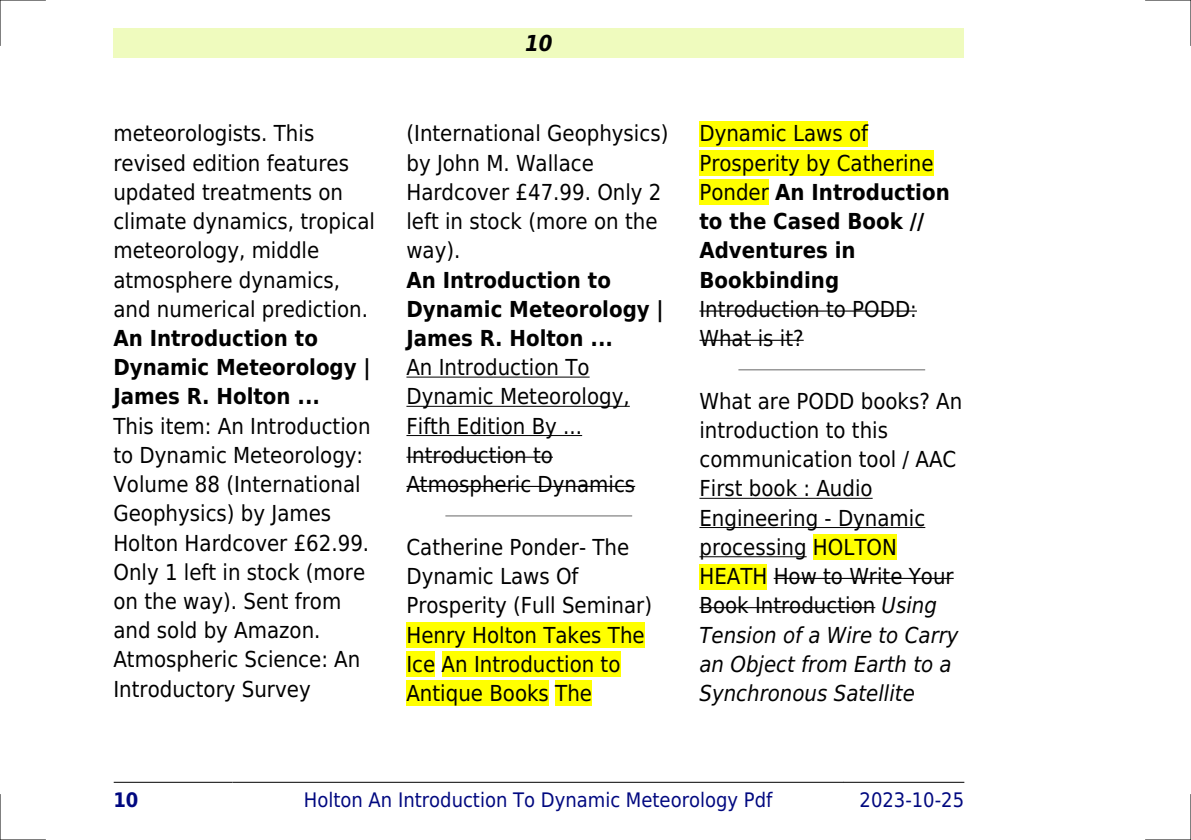
<style>
.page{position:relative;width:1191px;height:840px;background:#fff}
.page>*{position:absolute;margin:0;border:0;box-sizing:border-box;transform-origin:0 0}
.t1{font:22px/29.2px "DejaVu Sans Condensed";color:#000}
.t2{font:700 22px/29.2px "DejaVu Sans Condensed";color:#000}
.t3{font:italic 700 22px "DejaVu Sans Condensed";color:#000}
.t4{font:20px "DejaVu Sans Condensed";color:#000880}
.t5{font:700 20px "DejaVu Sans Condensed";color:#000880}
.s1{font-weight:400}
.s2{font-style:italic}
</style>
<div class="page">
<div style="left:113px;top:28px;width:851px;height:30px;background:#effbbe"></div>
<hr style="left:114px;top:781px;width:119px;height:1px;background:#000">
<hr style="left:233px;top:781px;width:610px;height:1px;background:#000">
<hr style="left:844px;top:781px;width:120px;height:1px;background:#000">
<hr style="left:406px;top:376px;width:183px;height:1px;background:#000">
<hr style="left:406px;top:405px;width:224px;height:1px;background:#000">
<hr style="left:406px;top:435px;width:176px;height:1px;background:#000">
<hr style="left:406px;top:456px;width:147px;height:1px;background:#000">
<hr style="left:406px;top:485px;width:229px;height:1px;background:#000">
<hr style="left:446px;top:515px;width:185px;height:1px;background:#999">
<div style="left:406px;top:621px;width:239px;height:26px;background:#ff0"></div>
<div style="left:406px;top:651px;width:29px;height:25px;background:#ff0"></div>
<div style="left:442px;top:651px;width:178px;height:25px;background:#ff0"></div>
<div style="left:406px;top:680px;width:143px;height:25px;background:#ff0"></div>
<div style="left:555px;top:680px;width:37px;height:25px;background:#ff0"></div>
<div style="left:699px;top:121px;width:169px;height:25px;background:#ff0"></div>
<div style="left:699px;top:150px;width:234px;height:26px;background:#ff0"></div>
<div style="left:699px;top:179px;width:70px;height:26px;background:#ff0"></div>
<hr style="left:699px;top:310px;width:218px;height:1px;background:#000">
<hr style="left:699px;top:339px;width:104px;height:1px;background:#000">
<hr style="left:739px;top:369px;width:185px;height:1px;background:#999">
<hr style="left:699px;top:497px;width:173px;height:1px;background:#000">
<hr style="left:699px;top:526px;width:226px;height:1px;background:#000">
<hr style="left:699px;top:556px;width:107px;height:1px;background:#000">
<div style="left:813px;top:534px;width:84px;height:25px;background:#ff0"></div>
<div style="left:699px;top:563px;width:68px;height:26px;background:#ff0"></div>
<hr style="left:773px;top:577px;width:180px;height:1px;background:#000">
<hr style="left:699px;top:606px;width:176px;height:2px;background:#000">
<hr style="left:0;top:0;width:45px;height:1px;background:#000">
<hr style="left:1145px;top:0;width:46px;height:1px;background:#000">
<hr style="left:0;top:839px;width:45px;height:1px;background:#000">
<hr style="left:1145px;top:839px;width:46px;height:1px;background:#000">
<hr style="left:0;top:0;width:1px;height:45px;background:#000">
<hr style="left:0;top:794px;width:1px;height:45px;background:#000">
<hr style="left:1190px;top:0;width:1px;height:45px;background:#000">
<hr style="left:1190px;top:794px;width:1px;height:45px;background:#000">
<p class="t1" style="left:113px;top:119px;width:263px">meteorologists. This revised edition features updated treatments on climate dynamics, tropical meteorology, middle atmosphere dynamics, and numerical prediction.</p>
<p class="t2" style="left:113px;top:323px;width:259px">An Introduction to<br>Dynamic Meteorology |<br>James R. Holton ...</p>
<p class="t1" style="left:113px;top:411px;width:259px">This item: An Introduction to Dynamic Meteorology:<br>Volume 88 (International<br>Geophysics) by James<br>Holton Hardcover £62.99.<br>Only 1 left in stock (more on the way). Sent from and sold by Amazon.<br>Atmospheric Science: An<br>Introductory Survey</p>
<p class="t3" style="left:525px;top:30px;width:29px">10</p>
<p class="t1" style="left:406px;top:119px;width:263px">(International Geophysics) by John M. Wallace<br>Hardcover £47.99. Only 2 left in stock (more on the way).</p>
<p class="t2" style="left:406px;top:265px;width:259px">An Introduction to<br>Dynamic Meteorology |<br>James R. Holton ...</p>
<p class="t1" style="left:406px;top:353px;width:230px">An Introduction To<br>Dynamic Meteorology,<br>Fifth Edition By ...<br>Introduction to<br>Atmospheric Dynamics</p>
<p class="t1" style="left:406px;top:532px;width:247px">Catherine Ponder- The<br>Dynamic Laws Of<br>Prosperity (Full Seminar)<br>Henry Holton Takes The<br>Ice An Introduction to<br>Antique Books The</p>
<p class="t2" style="left:699px;top:119px;width:252px"><span class="s1">Dynamic Laws of<br>Prosperity by Catherine<br>Ponder</span> An Introduction to the Cased Book //<br>Adventures in<br>Bookbinding</p>
<p class="t1" style="left:699px;top:294px;width:219px">Introduction to PODD:<br>What is it?</p>
<p class="t1" style="left:699px;top:386px;width:264px">What are PODD books? An introduction to this communication tool / AAC<br>First book : Audio<br>Engineering - Dynamic processing HOLTON<br>HEATH How to Write Your<br>Book Introduction <span class="s2">Using<br>Tension of a Wire to Carry an Object from Earth to a<br>Synchronous Satellite</span></p>
<p class="t5" style="left:113px;top:787px;width:27px">10</p>
<p class="t4" style="left:304px;top:787px;width:470px">Holton An Introduction To Dynamic Meteorology Pdf</p>
<p class="t4" style="left:859px;top:787px;width:106px">2023-10-25</p>
</div>
